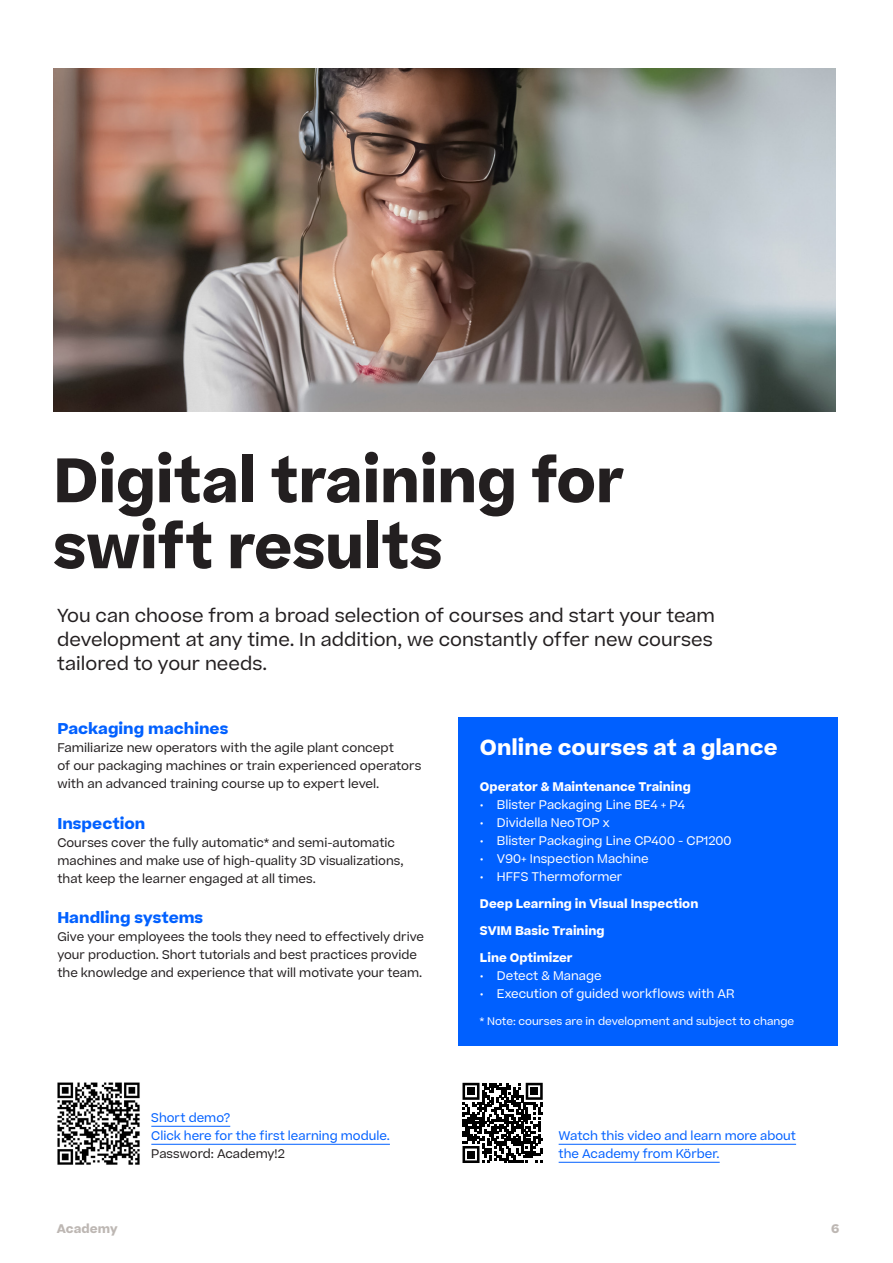
<style>
.page{position:relative;width:893px;height:1263px;background:#fff}
.page>*{position:absolute;margin:0;border:0;box-sizing:border-box;transform-origin:0 0}
.KOE_Headline_56pt{font:700 60px/66px "Koerber";letter-spacing:-.005em;color:#231f20}
.KOE_Box_Title_15pt{font:700 21px "Koerber";color:#fff}
.KOE_Subheadline_Lead{font:18px/23.7px "Koerber";color:#231f20}
.KOE_Subheadline_Lead-2{font:700 15px "Koerber";color:#0060ff}
.KOE_Subheadline_Lead-3{font:12px/18px "Koerber";color:#231f20}
.t1{font:12px "Koerber";color:#fff}
.KOE_Box_Title_15pt-2{font:12px "Koerber";color:#0060ff}
.KOE_Box_Title_15pt-3{font:700 12px "Koerber";color:#fff}
.KOE_Box_Title_15pt-4{font:12px "Koerber";color:#231f20}
.t2{font:700 12px "Koerber";color:#bdb7b3}
.KOE_Box_Title_15pt-5{font:10.5px "Koerber";color:#fff}
</style>
<div class="page">
<div style="left:458px;top:717px;width:379px;height:329px;background:#0060ff"></div>
<img style="left:54px;top:69px;width:782px;height:343px">
<svg style="left:462px;top:1083px;width:81px;height:80px"></svg>
<div style="left:467px;top:1088px;width:8px;height:7px;background:#000"></div>
<div style="left:531px;top:1088px;width:7px;height:7px;background:#000"></div>
<div style="left:467px;top:1151px;width:8px;height:7px;background:#000"></div>
<img style="left:57px;top:1082px;width:83px;height:83px">
<hr style="left:559px;top:1144px;width:237px;height:1px;background:#0060ff">
<hr style="left:559px;top:1162px;width:161px;height:1px;background:#0060ff">
<hr style="left:151px;top:1126px;width:79px;height:1px;background:#0060ff">
<hr style="left:151px;top:1144px;width:239px;height:1px;background:#0060ff">
<p class="KOE_Headline_56pt" style="left:54px;top:448px;width:572px">Digital training for swift results</p>
<p class="KOE_Subheadline_Lead" style="left:57px;top:604px;width:659px">You can choose from a broad selection of courses and start your team development at any time. In addition, we constantly offer new courses</p>
<p class="KOE_Subheadline_Lead" style="left:57px;top:651px;width:211px">tailored to your needs.</p>
<p class="KOE_Subheadline_Lead-2" style="left:57px;top:718px;width:173px">Packaging machines</p>
<p class="KOE_Subheadline_Lead-3" style="left:57px;top:739px;width:366px">Familiarize new operators with the agile plant concept<br>of our packaging machines or train experienced operators with an advanced training course up to expert level.</p>
<p class="KOE_Subheadline_Lead-2" style="left:57px;top:813px;width:90px">Inspection</p>
<p class="KOE_Subheadline_Lead-3" style="left:57px;top:833px;width:348px">Courses cover the fully automatic* and semi-automatic machines and make use of high-quality 3D visualizations, that keep the learner engaged at all times.</p>
<p class="KOE_Subheadline_Lead-2" style="left:57px;top:907px;width:147px">Handling systems</p>
<p class="KOE_Subheadline_Lead-3" style="left:57px;top:928px;width:368px">Give your employees the tools they need to effectively drive</p>
<p class="KOE_Subheadline_Lead-3" style="left:57px;top:946px;width:361px">your production. Short tutorials and best practices provide</p>
<p class="KOE_Subheadline_Lead-3" style="left:57px;top:964px;width:366px">the knowledge and experience that will motivate your team.</p>
<p class="KOE_Box_Title_15pt-2" style="left:151px;top:1109px;width:80px">Short demo?</p>
<p class="KOE_Box_Title_15pt-2" style="left:151px;top:1127px;width:240px">Click here for the first learning module.</p>
<p class="KOE_Box_Title_15pt-4" style="left:151px;top:1145px;width:135px">Password: Academy!2</p>
<p class="KOE_Box_Title_15pt" style="left:480px;top:733px;width:299px">Online courses at a glance</p>
<p class="KOE_Box_Title_15pt-3" style="left:480px;top:778px;width:212px">Operator &amp; Maintenance Training</p>
<p class="t1" style="left:480px;top:796px;width:207px">• Blister Packaging Line BE4 + P4</p>
<p class="t1" style="left:480px;top:814px;width:131px">• Dividella NeoTOP x</p>
<p class="t1" style="left:480px;top:832px;width:253px">• Blister Packaging Line CP400 - CP1200</p>
<p class="t1" style="left:480px;top:850px;width:170px">• V90+ Inspection Machine</p>
<p class="t1" style="left:480px;top:868px;width:144px">• HFFS Thermoformer</p>
<p class="KOE_Box_Title_15pt-3" style="left:480px;top:895px;width:220px">Deep Learning in Visual Inspection</p>
<p class="KOE_Box_Title_15pt-3" style="left:480px;top:922px;width:126px">SVIM Basic Training</p>
<p class="KOE_Box_Title_15pt-3" style="left:480px;top:949px;width:94px">Line Optimizer</p>
<p class="t1" style="left:480px;top:967px;width:123px">• Detect &amp; Manage</p>
<p class="t1" style="left:480px;top:985px;width:256px">• Execution of guided workflows with AR</p>
<p class="KOE_Box_Title_15pt-5" style="left:480px;top:1014px;width:316px">* Note: courses are in development and subject to change</p>
<p class="KOE_Box_Title_15pt-2" style="left:559px;top:1127px;width:239px">Watch this video and learn more about</p>
<p class="KOE_Box_Title_15pt-2" style="left:559px;top:1145px;width:163px">the Academy from Körber.</p>
<p class="t2" style="left:57px;top:1221px;width:62px">Academy</p>
<p class="t2" style="left:831px;top:1221px;width:10px">6</p>
</div>
